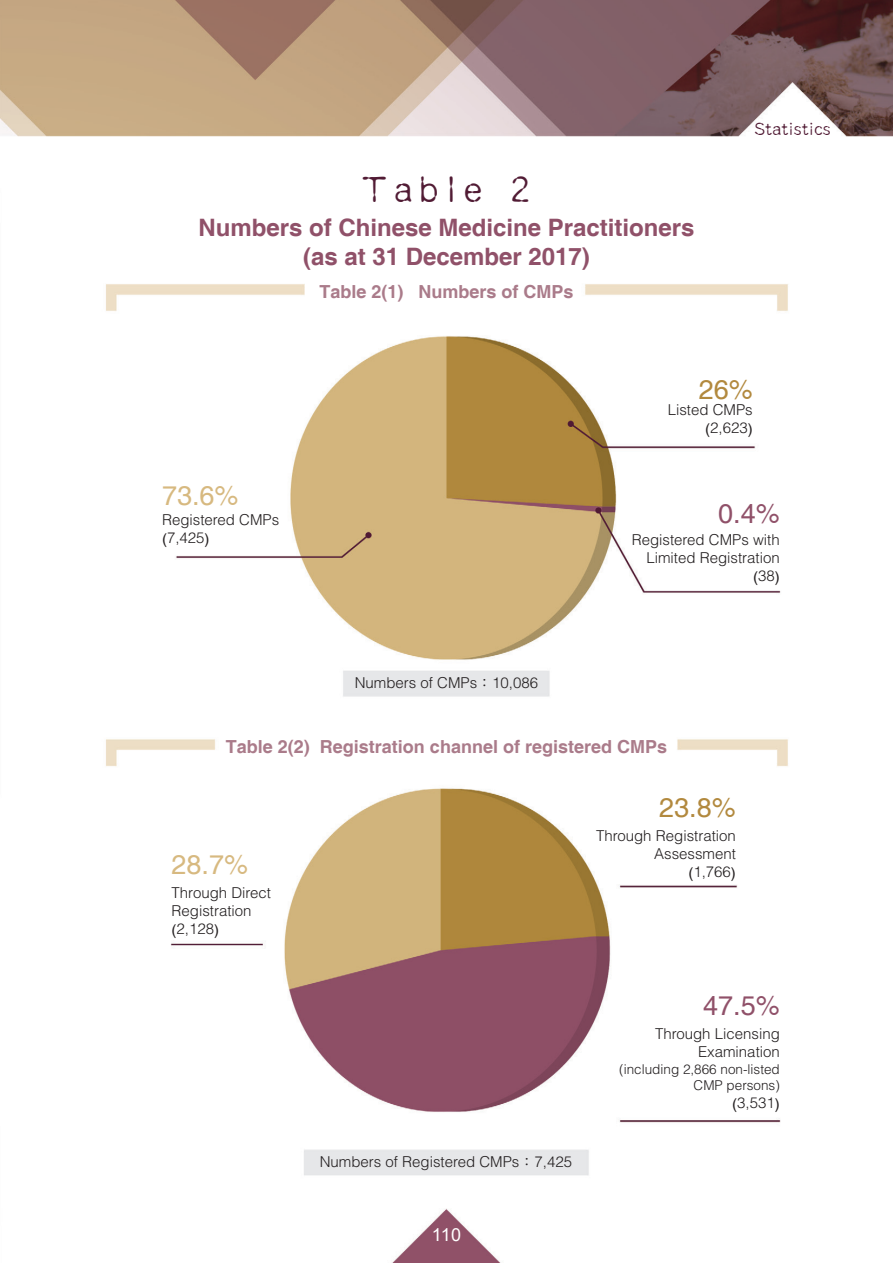
<style>
.page{position:relative;width:893px;height:1263px;background:#fff}
.page>*{position:absolute;margin:0;border:0;box-sizing:border-box;transform-origin:0 0}
.t1{font:37.5px "DF Gu Yin Std W5";letter-spacing:.2em;color:#511b34}
.t2{font:27px "Helvetica";color:#d7b980}
.t3{font:27px "Helvetica";color:#905169}
.t4{font:27px "Helvetica";color:#b2893e}
.t5{font:700 24px "Helvetica";color:#905169}
.t6{font:700 18px "Helvetica";color:#aa7b8a}
.t7{font:18px "DF Gu Yin Std W5";letter-spacing:.01em;color:#511b34}
.t8{font:18px "Arial";color:#fff}
.內文{font:300 15px/18px "Helvetica LT Std";color:#231f20;text-align:right}
.內文-2{font:15px "Helvetica";color:#231f20}
.內文-3{font:300 13.5px/16.2px "Helvetica LT Std";color:#231f20;text-align:right}
.s1{font-family:"Helvetica";font-weight:400}
.s2{font-family:"P Ming Li U";font-weight:400}
.s3{font-family:"Helvetica LT Std";font-weight:300}
</style>
<div class="page">
<img style="left:0;top:0;width:893px;height:1263px">
<p class="t1" style="left:362px;top:169px;width:170px">Table 2</p>
<p class="t5" style="left:198px;top:213px;width:498px">Numbers of Chinese Medicine Practitioners</p>
<p class="t5" style="left:303px;top:241px;width:288px">(as at 31 December 2017)</p>
<p class="t6" style="left:319px;top:280px;width:256px">Table 2(1) Numbers of CMPs</p>
<p class="t7" style="left:754px;top:118px;width:78px">Statistics</p>
<p class="t4" style="left:699px;top:374px;width:56px">26%</p>
<p class="t2" style="left:162px;top:480px;width:78px">73.6%</p>
<p class="內文" style="left:162px;top:510px;width:119px">Registered CMPs</p>
<p class="內文" style="left:162px;top:528px;width:49px"><span class="s1">(</span>7,425<span class="s1">)</span></p>
<p class="內文" style="left:355px;top:674px;width:185px">Numbers of CMPs<span class="s2">：</span>10,086</p>
<p class="內文" style="left:668px;top:400px;width:87px">Listed CMPs</p>
<p class="內文" style="left:705px;top:419px;width:49px"><span class="s1">(</span>2,623<span class="s1">)</span></p>
<p class="t3" style="left:718px;top:497px;width:63px">0.4%</p>
<p class="內文" style="left:632px;top:530px;width:150px">Registered CMPs with<br>Limited Registration</p>
<p class="內文-2" style="left:753px;top:568px;width:28px">(<span class="s3">38</span>)</p>
<p class="t6" style="left:226px;top:735px;width:443px">Table 2(2) Registration channel of registered CMPs</p>
<p class="t2" style="left:172px;top:849px;width:78px">28.7%</p>
<p class="內文" style="left:172px;top:884px;width:101px;text-align:left">Through Direct<br>Registration</p>
<p class="內文" style="left:172px;top:920px;width:49px"><span class="s1">(</span>2,128<span class="s1">)</span></p>
<p class="t4" style="left:659px;top:792px;width:78px">23.8%</p>
<p class="內文" style="left:596px;top:826px;width:141px">Through Registration<br>Assessment</p>
<p class="內文" style="left:688px;top:863px;width:49px"><span class="s1">(</span>1,766<span class="s1">)</span></p>
<p class="內文" style="left:320px;top:1153px;width:254px">Numbers of Registered CMPs<span class="s2">：</span>7,425</p>
<p class="t8" style="left:432px;top:1222px;width:31px">110</p>
<p class="t3" style="left:703px;top:990px;width:78px">47.5%</p>
<p class="內文" style="left:655px;top:1025px;width:126px">Through Licensing<br>Examination</p>
<p class="內文-3" style="left:619px;top:1061px;width:162px">(including 2,866 non-listed<br>CMP persons)</p>
<p class="內文" style="left:732px;top:1093px;width:49px"><span class="s1">(</span>3,531<span class="s1">)</span></p>
</div>
